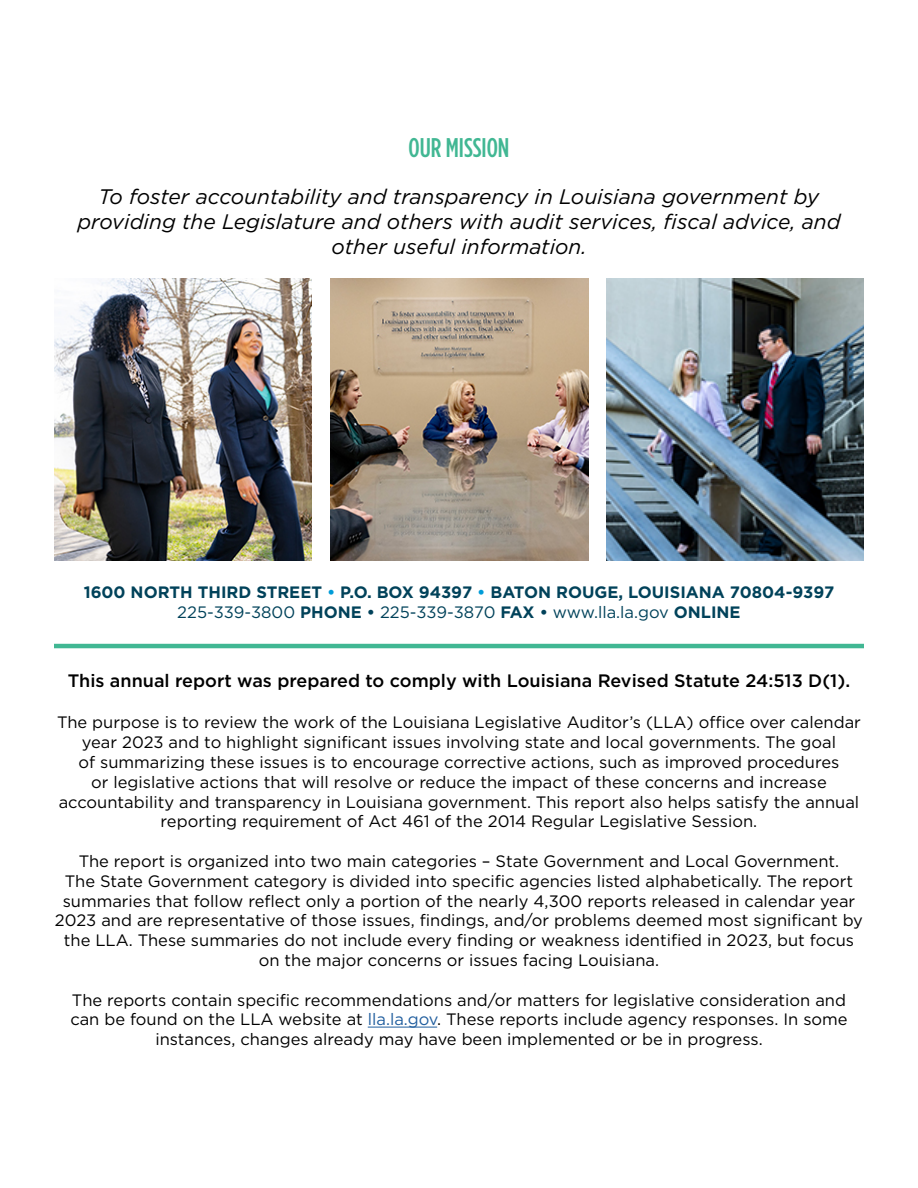
<style>
.page{position:relative;width:918px;height:1188px;background:#fff}
.page>*{position:absolute;margin:0;border:0;box-sizing:border-box;transform-origin:0 0}
.t1{font:500 27px "Gotham Condensed";color:#41b793}
.t2{font:italic 21px/25.2px "Gotham";color:#000;text-align:center}
.t3{font:500 18px "Gotham";color:#000}
.t4{font:16.5px/19.8px "Gotham";color:#000;text-align:center}
.t5{font:700 16.5px/19.8px "Gotham";color:#01425a;text-align:center}
.s1{color:#009cd8}
.s2{font-weight:400}
.s3{color:#215e9e}
</style>
<div class="page">
<hr style="left:368px;top:1027px;width:69px;height:1px;background:#215e9e">
<hr style="left:54px;top:644px;width:810px;height:4px;background:#41b793">
<img style="left:330px;top:279px;width:258px;height:282px">
<img style="left:54px;top:279px;width:258px;height:282px">
<img style="left:606px;top:279px;width:258px;height:282px">
<h1 class="t1" style="left:409px;top:132px;width:102px">OUR MISSION</h1>
<p class="t2" style="left:77px;top:183px;width:765px">To foster accountability and transparency in Louisiana government by providing the Legislature and others with audit services, fiscal advice, and other useful information.</p>
<p class="t5" style="left:84px;top:582px;width:752px">1600 NORTH THIRD STREET <span class="s1">•</span> P.O. BOX 94397 <span class="s1">•</span> BATON ROUGE, LOUISIANA 70804-9397<br><span class="s2">225-339-3800</span> PHONE • <span class="s2">225-339-3870</span> FAX • <span class="s2">www.lla.la.gov</span> ONLINE</p>
<p class="t3" style="left:68px;top:669px;width:784px">This annual report was prepared to comply with Louisiana Revised Statute 24:513 D(1).</p>
<p class="t4" style="left:57px;top:712px;width:805px">The purpose is to review the work of the Louisiana Legislative Auditor’s (LLA) office over calendar year 2023 and to highlight significant issues involving state and local governments. The goal<br>of summarizing these issues is to encourage corrective actions, such as improved procedures<br>or legislative actions that will resolve or reduce the impact of these concerns and increase accountability and transparency in Louisiana government. This report also helps satisfy the annual reporting requirement of Act 461 of the 2014 Regular Legislative Session.</p>
<p class="t4" style="left:55px;top:851px;width:810px">The report is organized into two main categories – State Government and Local Government.<br>The State Government category is divided into specific agencies listed alphabetically. The report summaries that follow reflect only a portion of the nearly 4,300 reports released in calendar year 2023 and are representative of those issues, findings, and/or problems deemed most significant by the LLA. These summaries do not include every finding or weakness identified in 2023, but focus on the major concerns or issues facing Louisiana.</p>
<p class="t4" style="left:70px;top:990px;width:779px">The reports contain specific recommendations and/or matters for legislative consideration and can be found on the LLA website at <span class="s3">lla.la.gov</span>. These reports include agency responses. In some instances, changes already may have been implemented or be in progress.</p>
</div>
